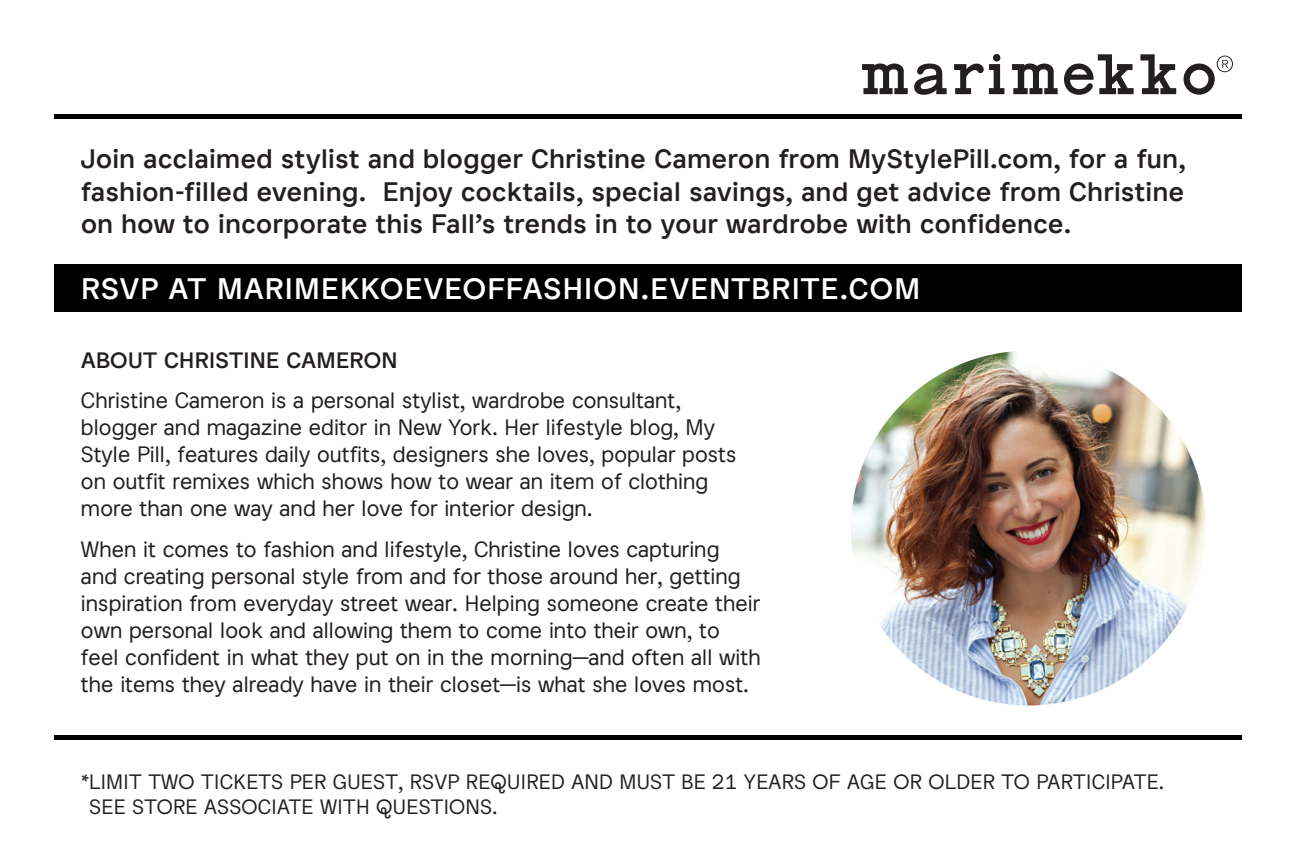
<style>
.page{position:relative;width:1296px;height:864px;background:#fff}
.page>*{position:absolute;margin:0;border:0;box-sizing:border-box;transform-origin:0 0}
.t1{font:700 30px "Marimekko Sans";color:#fff}
.t2{font:700 27px/32.4px "Marimekko Sans";letter-spacing:.015em;color:#231f20;text-align:justify}
.t3{font:22.5px/27px "Marimekko Sans";color:#231f20}
.t4{font:700 22.5px "Marimekko Sans";color:#231f20}
.t5{font:21px/25.2px "Marimekko Sans";letter-spacing:.015em;color:#231f20}
</style>
<div class="page">
<svg style="left:862px;top:54px;width:371px;height:41px"></svg>
<div style="left:54px;top:114px;width:1188px;height:5px;background:#010000"></div>
<div style="left:54px;top:735px;width:1188px;height:5px;background:#010000"></div>
<div style="left:54px;top:264px;width:1188px;height:48px;background:#010000"></div>
<img style="left:851px;top:351px;width:355px;height:355px;border-radius:177px">
<p class="t2" style="left:81px;top:142px;width:1106px">Join acclaimed stylist and blogger Christine Cameron from MyStylePill.com, for a fun, fashion-filled evening. Enjoy cocktails, special savings, and get advice from Christine on how to incorporate this Fall’s trends in to your wardrobe with confidence.</p>
<h1 class="t1" style="left:81px;top:270px;width:158px">RSVP at marimekkoeveoffashion</h1>
<h1 class="t1" style="left:641px;top:270px;width:30px">.eventbrite</h1>
<h1 class="t1" style="left:840px;top:270px;width:33px">.com</h1>
<p class="t4" style="left:81px;top:346px;width:31px">About</p>
<p class="t4" style="left:164px;top:346px;width:29px">Christine</p>
<p class="t4" style="left:286px;top:346px;width:32px">Cameron</p>
<p class="t3" style="left:81px;top:386px;width:657px">Christine Cameron is a personal stylist, wardrobe consultant, blogger and magazine editor in New York. Her lifestyle blog, My Style Pill, features daily outfits, designers she loves, popular posts on outfit remixes which shows how to wear an item of clothing more than one way and her love for interior design.</p>
<p class="t3" style="left:81px;top:535px;width:681px">When it comes to fashion and lifestyle, Christine loves capturing and creating personal style from and for those around her, getting inspiration from everyday street wear. Helping someone create their own personal look and allowing them to come into their own, to feel confident in what they put on in the morning—and often all with the items they already have in their closet—is what she loves most.</p>
<p class="t5" style="left:89px;top:768px;width:1076px;text-indent:-8px">*Lim it two tickets per guest, RSVP required and m ust be 21 years of age or older to participate.<br>See</p>
<p class="t5" style="left:132px;top:793px;width:367px">store associate with questions.</p>
</div>
